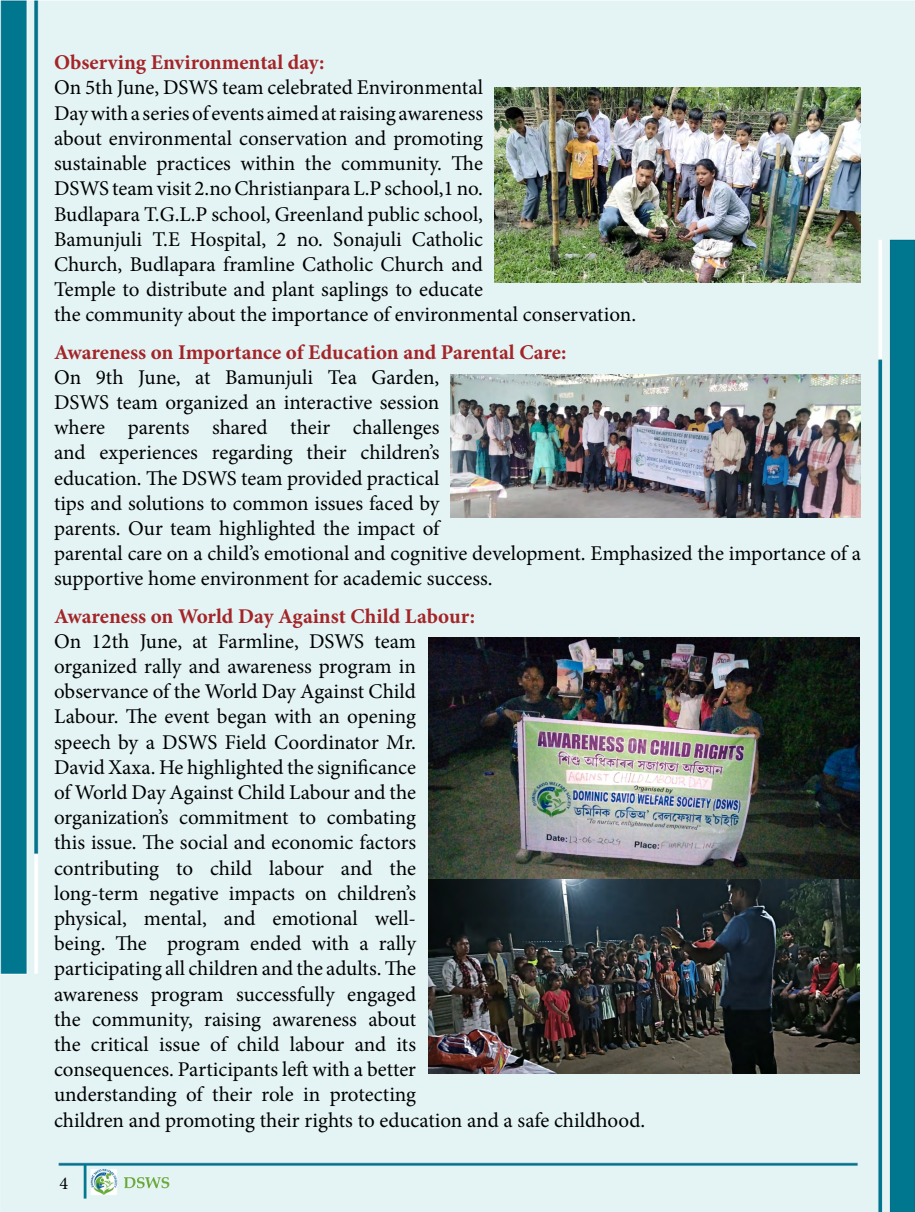
<style>
.page{position:relative;width:915px;height:1212px;background:#fff}
.page>*{position:absolute;margin:0;border:0;box-sizing:border-box;transform-origin:0 0}
.t1{font:21px/25.2px "Minion Pro";color:#000}
.t2{font:700 21px "Minion Pro";color:#a42428}
.t3{font:18px "Minion Pro";color:#000}
</style>
<div class="page">
<img style="left:0;top:0;width:914px;height:1212px">
<img style="left:494px;top:87px;width:366px;height:196px">
<img style="left:450px;top:374px;width:410px;height:143px">
<img style="left:428px;top:638px;width:431px;height:436px">
<p class="t2" style="left:54px;top:48px;width:272px">Observing Environmental day:</p>
<p class="t1" style="left:54px;top:75px;width:583px">On 5th June, DSWS team celebrated Environmental<br>Day with a series of events aimed at raising awareness<br>about environmental conservation and promoting<br>sustainable practices within the community. The<br>DSWS team visit 2.no Christianpara L.P school,1 no.<br>Budlapara T.G.L.P school, Greenland public school,<br>Bamunjuli T.E Hospital, 2 no. Sonajuli Catholic<br>Church, Budlapara framline Catholic Church and<br>Temple to distribute and plant saplings to educate<br>the community about the importance of environmental conservation.</p>
<p class="t2" style="left:54px;top:337px;width:513px">Awareness on Importance of Education and Parental Care:</p>
<p class="t1" style="left:54px;top:364px;width:808px">On 9th June, at Bamunjuli Tea Garden,<br>DSWS team organized an interactive session<br>where parents shared their challenges<br>and experiences regarding their children’s<br>education. The DSWS team provided practical<br>tips and solutions to common issues faced by<br>parents. Our team highlighted the impact of<br>parental care on a child’s emotional and cognitive development. Emphasized the importance of a supportive home environment for academic success.</p>
<p class="t2" style="left:54px;top:601px;width:422px">Awareness on World Day Against Child Labour:</p>
<p class="t1" style="left:54px;top:628px;width:592px">On 12th June, at Farmline, DSWS team<br>organized rally and awareness program in<br>observance of the World Day Against Child<br>Labour. The event began with an opening<br>speech by a DSWS Field Coordinator Mr.<br>David Xaxa. He highlighted the significance<br>of World Day Against Child Labour and the<br>organization’s commitment to combating<br>this issue. The social and economic factors<br>contributing to child labour and the<br>long-term negative impacts on children’s<br>physical, mental, and emotional well-<br>being. The program ended with a rally<br>participating all children and the adults. The<br>awareness program successfully engaged<br>the community, raising awareness about<br>the critical issue of child labour and its<br>consequences. Participants left with a better<br>understanding of their role in protecting<br>children and promoting their rights to education and a safe childhood.</p>
<p class="t3" style="left:60px;top:1171px;width:10px">4</p>
</div>
